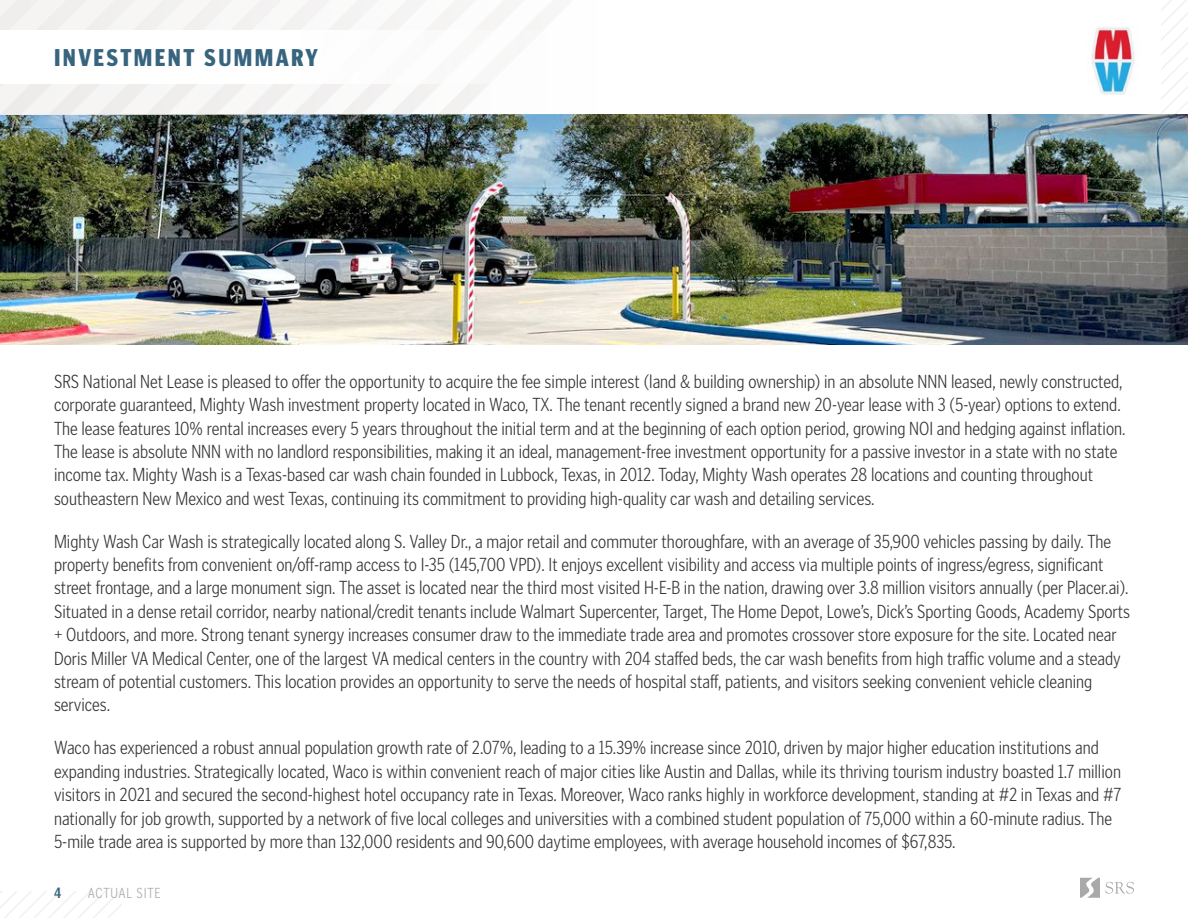
<style>
.page{position:relative;width:1188px;height:918px;background:#fff}
.page>*{position:absolute;margin:0;border:0;box-sizing:border-box;transform-origin:0 0}
.t1{font:900 24px "Poynter Gothic Text Cond";letter-spacing:.1em;color:#37657f}
.t2{font:300 19.5px/23.4px "Poynter Gothic Text Cond";color:#343433}
.t3{font:300 15px "Poynter Gothic Text Cond";letter-spacing:.05em;color:#aaa9aa}
.t4{font:700 15px "Poynter Gothic Text Cond";color:#37657f}
</style>
<div class="page">
<img style="left:0;top:115px;width:1188px;height:230px">
<svg style="left:0;top:891px;width:122px;height:27px"></svg>
<svg style="left:1080px;top:878px;width:54px;height:20px"></svg>
<svg style="left:0;top:0;width:574px;height:115px"></svg>
<svg style="left:1161px;top:0;width:27px;height:115px"></svg>
<div style="left:0;top:30px;width:594px;height:54px;background:#fff"></div>
<img style="left:1091px;top:27px;width:44px;height:67px">
<p class="t1" style="left:54px;top:44px;width:265px">INVESTMENT SUMMARY</p>
<p class="t2" style="left:54px;top:369px;width:1073px">SRS National Net Lease is pleased to offer the opportunity to acquire the fee simple interest (land &amp; building ownership) in an absolute NNN leased, newly constructed, corporate guaranteed, Mighty Wash investment property located in Waco, TX. The tenant recently signed a brand new 20-year lease with 3 (5-year) options to extend.<br>The lease features 10% rental increases every 5 years throughout the initial term and at the beginning of each option period, growing NOI and hedging against inflation.<br>The lease is absolute NNN with no landlord responsibilities, making it an ideal, management-free investment opportunity for a passive investor in a state with no state income tax. Mighty Wash is a Texas-based car wash chain founded in Lubbock, Texas, in 2012. Today, Mighty Wash operates 28 locations and counting throughout southeastern New Mexico and west Texas, continuing its commitment to providing high-quality car wash and detailing services.</p>
<p class="t2" style="left:54px;top:529px;width:1078px">Mighty Wash Car Wash is strategically located along S. Valley Dr., a major retail and commuter thoroughfare, with an average of 35,900 vehicles passing by daily. The property benefits from convenient on/off-ramp access to I-35 (145,700 VPD). It enjoys excellent visibility and access via multiple points of ingress/egress, significant street frontage, and a large monument sign. The asset is located near the third most visited H-E-B in the nation, drawing over 3.8 million visitors annually (per Placer.ai).<br>Situated in a dense retail corridor, nearby national/credit tenants include Walmart Supercenter, Target, The Home Depot, Lowe’s, Dick’s Sporting Goods, Academy Sports + Outdoors, and more. Strong tenant synergy increases consumer draw to the immediate trade area and promotes crossover store exposure for the site. Located near Doris Miller VA Medical Center, one of the largest VA medical centers in the country with 204 staffed beds, the car wash benefits from high traffic volume and a steady stream of potential customers. This location provides an opportunity to serve the needs of hospital staff, patients, and visitors seeking convenient vehicle cleaning services.</p>
<p class="t2" style="left:54px;top:736px;width:1069px">Waco has experienced a robust annual population growth rate of 2.07%, leading to a 15.39% increase since 2010, driven by major higher education institutions and expanding industries. Strategically located, Waco is within convenient reach of major cities like Austin and Dallas, while its thriving tourism industry boasted 1.7 million visitors in 2021 and secured the second-highest hotel occupancy rate in Texas. Moreover, Waco ranks highly in workforce development, standing at #2 in Texas and #7 nationally for job growth, supported by a network of five local colleges and universities with a combined student population of 75,000 within a 60-minute radius. The 5-mile trade area is supported by more than 132,000 residents and 90,600 daytime employees, with average household incomes of $67,835.</p>
<p class="t4" style="left:54px;top:884px;width:9px">4</p>
<p class="t3" style="left:88px;top:885px;width:74px">ACTUAL SITE</p>
</div>
